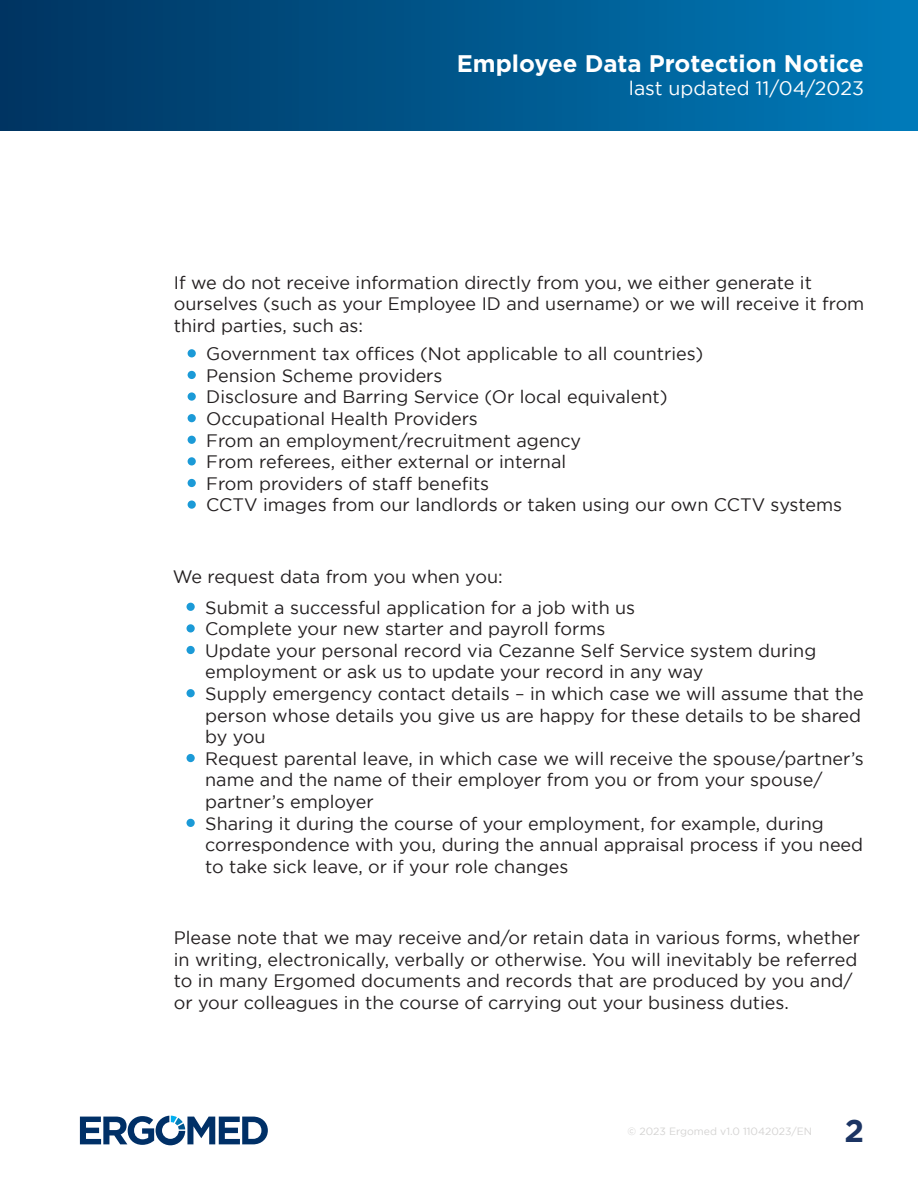
<style>
.page{position:relative;width:918px;height:1188px;background:#fff}
.page>*{position:absolute;margin:0;border:0;box-sizing:border-box;transform-origin:0 0}
.t1{font:700 31.5px "Gotham";color:#1b3463}
.t2{font:700 24px "Gotham";color:#fff}
.t3{font:19.5px "Gotham";color:#fff}
.t4{font:18px/21.6px "Gotham";color:#231f20}
.t5{font:10.5px "Gotham";color:#d4d3d2}
</style>
<div class="page">
<div style="left:0;top:0;width:918px;height:130px;background:linear-gradient(to right,#003360,#007ab9)"></div>
<svg style="left:80px;top:1116px;width:188px;height:29px"></svg>
<div style="left:188px;top:349px;width:8px;height:8px;background:#1b9ad7;border-radius:50%"></div>
<div style="left:187px;top:603px;width:8px;height:8px;background:#1b9ad7;border-radius:50%"></div>
<div style="left:188px;top:392px;width:8px;height:9px;background:#1b9ad7;border-radius:50%"></div>
<div style="left:187px;top:646px;width:8px;height:8px;background:#1b9ad7;border-radius:50%"></div>
<div style="left:188px;top:371px;width:8px;height:8px;background:#1b9ad7;border-radius:50%"></div>
<div style="left:187px;top:624px;width:8px;height:8px;background:#1b9ad7;border-radius:50%"></div>
<div style="left:188px;top:414px;width:8px;height:8px;background:#1b9ad7;border-radius:50%"></div>
<div style="left:188px;top:436px;width:8px;height:8px;background:#1b9ad7;border-radius:50%"></div>
<div style="left:187px;top:689px;width:8px;height:8px;background:#1b9ad7;border-radius:50%"></div>
<div style="left:188px;top:457px;width:8px;height:8px;background:#1b9ad7;border-radius:50%"></div>
<div style="left:188px;top:479px;width:8px;height:8px;background:#1b9ad7;border-radius:50%"></div>
<div style="left:188px;top:500px;width:8px;height:9px;background:#1b9ad7;border-radius:50%"></div>
<div style="left:187px;top:754px;width:8px;height:8px;background:#1b9ad7;border-radius:50%"></div>
<div style="left:187px;top:819px;width:8px;height:8px;background:#1b9ad7;border-radius:50%"></div>
<p class="t2" style="left:457px;top:49px;width:409px">Employee Data Protection Notice</p>
<p class="t3" style="left:629px;top:77px;width:237px">last updated 11/04/2023</p>
<p class="t4" style="left:174px;top:271px;width:640px">If we do not receive information directly from you, we either generate it</p>
<p class="t4" style="left:174px;top:293px;width:692px">ourselves (such as your Employee ID and username) or we will receive it from third parties, such as:</p>
<p class="t4" style="left:206px;top:343px;width:498px">Government tax offices (Not applicable to all countries)</p>
<p class="t4" style="left:206px;top:364px;width:238px">Pension Scheme providers</p>
<p class="t4" style="left:206px;top:386px;width:463px">Disclosure and Barring Service (Or local equivalent)</p>
<p class="t4" style="left:206px;top:407px;width:273px">Occupational Health Providers</p>
<p class="t4" style="left:206px;top:429px;width:377px">From an employment/recruitment agency</p>
<p class="t4" style="left:206px;top:451px;width:361px">From referees, either external or internal</p>
<p class="t4" style="left:206px;top:472px;width:285px">From providers of staff benefits</p>
<p class="t4" style="left:206px;top:494px;width:637px">CCTV images from our landlords or taken using our own CCTV systems</p>
<p class="t4" style="left:173px;top:566px;width:331px">We request data from you when you:</p>
<p class="t4" style="left:205px;top:596px;width:432px">Submit a successful application for a job with us</p>
<p class="t4" style="left:205px;top:618px;width:402px">Complete your new starter and payroll forms</p>
<p class="t4" style="left:205px;top:639px;width:613px">Update your personal record via Cezanne Self Service system during</p>
<p class="t4" style="left:205px;top:661px;width:500px">employment or ask us to update your record in any way</p>
<p class="t4" style="left:205px;top:683px;width:660px">Supply emergency contact details – in which case we will assume that the person whose details you give us are happy for these details to be shared by you</p>
<p class="t4" style="left:205px;top:747px;width:660px">Request parental leave, in which case we will receive the spouse/partner’s name and the name of their employer from you or from your spouse/ partner’s employer</p>
<p class="t4" style="left:205px;top:812px;width:660px">Sharing it during the course of your employment, for example, during correspondence with you, during the annual appraisal process if you need to take sick leave, or if your role changes</p>
<p class="t4" style="left:174px;top:927px;width:688px">Please note that we may receive and/or retain data in various forms, whether in writing, electronically, verbally or otherwise. You will inevitably be referred to in many Ergomed documents and records that are produced by you and/ or your colleagues in the course of carrying out your business duties.</p>
<p class="t5" style="left:628px;top:1126px;width:186px">© 2023 Ergomed v1.0 11042023/EN</p>
<p class="t1" style="left:844px;top:1113px;width:21px">2</p>
</div>
